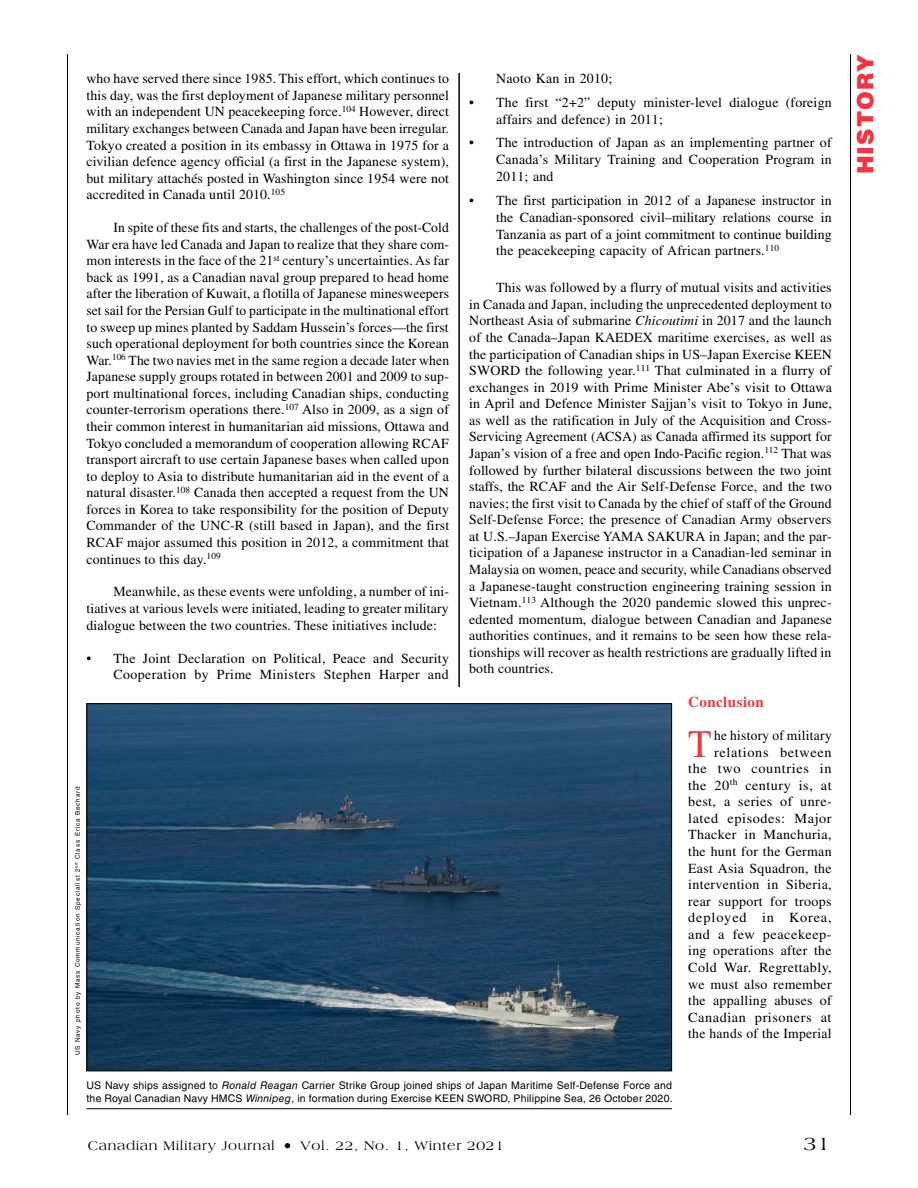
<style>
.page{position:relative;width:918px;height:1188px;background:#fff}
.page>*{position:absolute;margin:0;border:0;box-sizing:border-box;transform-origin:0 0}
.t1{font:38.85px "Times LT Std";color:#f5333f}
.t2{font:900 22.5px "Helvetica LT Std";letter-spacing:.05em;color:#f5333f}
.t3{font:19.5px "Americana Std";color:#000}
.t4{font:700 15px "Times LT Std";letter-spacing:.03em;color:#f5333f}
.t5{font:13.8px/16.6px "Times LT Std";letter-spacing:.02em;color:#000;text-align:justify}
.t6{font:13.5px "Americana Std";letter-spacing:.05em;color:#000}
.t7{font:10.5px/12.8px "Helvetica LT Std";letter-spacing:.02em;color:#000}
.t8{font:6.3px "Helvetica LT Std";letter-spacing:.125em;color:#000}
.s1{font-style:italic}
.s2{font-size:16.5px}
</style>
<div class="page">
<hr style="left:850px;top:54px;width:1px;height:1061px;background:#000">
<hr style="left:67px;top:54px;width:1px;height:1061px;background:#000">
<hr style="left:459px;top:73px;width:1px;height:614px;background:#000">
<img style="left:89px;top:705px;width:581px;height:364px">
<hr style="left:87px;top:1108px;width:585px;height:1px;background:#000">
<p class="t5" style="left:87px;top:70px;width:364px">who have served there since 1985. This effort, which continues to this day, was the first deployment of Japanese military personnel with an independent UN peacekeeping force.<sup>104</sup> However, direct military exchanges between Canada and Japan have been irregular.<br>Tokyo created a position in its embassy in Ottawa in 1975 for a civilian defence agency official (a first in the Japanese system), but military attachés posted in Washington since 1954 were not accredited in Canada until 2010.<sup>105</sup></p>
<p class="t5" style="left:87px;top:219px;width:364px;text-indent:27px">In spite of these fits and starts, the challenges of the post-Cold War era have led Canada and Japan to realize that they share com&shy;mon interests in the face of the 21<sup>st</sup> century’s uncertainties. As far back as 1991, as a Canadian naval group prepared to head home after the liberation of Kuwait, a flotilla of Japanese minesweepers set sail for the Persian Gulf to participate in the multinational effort to sweep up mines planted by Saddam Hussein’s forces—the first such operational deployment for both countries since the Korean War.<sup>106</sup> The two navies met in the same region a decade later when Japanese supply groups rotated in between 2001 and 2009 to sup&shy;port multinational forces, including Canadian ships, conducting counter-terrorism operations there.<sup>107</sup> Also in 2009, as a sign of their common interest in humanitarian aid missions, Ottawa and Tokyo concluded a memorandum of cooperation allowing RCAF transport aircraft to use certain Japanese bases when called upon to deploy to Asia to distribute humanitarian aid in the event of a natural disaster.<sup>108</sup> Canada then accepted a request from the UN forces in Korea to take responsibility for the position of Deputy Commander of the UNC-R (still based in Japan), and the first RCAF major assumed this position in 2012, a commitment that continues to this day.<sup>109</sup></p>
<p class="t5" style="left:87px;top:583px;width:364px;text-indent:27px">Meanwhile, as these events were unfolding, a number of ini&shy;tiatives at various levels were initiated, leading to greater military dialogue between the two countries. These initiatives include:</p>
<p class="t5" style="left:87px;top:650px;width:364px;text-align:right">• The Joint Declaration on Political, Peace and Security<br>Cooperation by Prime Ministers Stephen Harper and</p>
<p class="t8" style="left:74px;top:1055px;width:270px;rotate:-90deg">US Navy photo by Mass Communication Specialist 2<sup>nd</sup> Class Erica Bechard</p>
<p class="t5" style="left:496px;top:70px;width:118px">Naoto Kan in 2010;</p>
<p class="t5" style="left:496px;top:94px;width:337px;text-indent:-27px">• The first “2+2” deputy minister-level dialogue (foreign affairs and defence) in 2011;</p>
<p class="t5" style="left:496px;top:134px;width:337px;text-indent:-27px">• The introduction of Japan as an implementing partner of Canada’s Military Training and Cooperation Program in 2011; and</p>
<p class="t5" style="left:496px;top:192px;width:337px;text-indent:-27px">• The first participation in 2012 of a Japanese instructor in the Canadian-sponsored civil–military relations course in Tanzania as part of a joint commitment to continue building the peacekeeping capacity of African partners.<sup>110</sup></p>
<p class="t5" style="left:469px;top:279px;width:364px;text-indent:27px">This was followed by a flurry of mutual visits and activities in Canada and Japan, including the unprecedented deployment to Northeast Asia of submarine <span class="s1">Chicoutimi</span> in 2017 and the launch of the Canada–Japan KAEDEX maritime exercises, as well as the participation of Canadian ships in US–Japan Exercise KEEN SWORD the following year.<sup>111</sup> That culminated in a flurry of exchanges in 2019 with Prime Minister Abe’s visit to Ottawa in April and Defence Minister Sajjan’s visit to Tokyo in June, as well as the ratification in July of the Acquisition and Cross-Servicing Agreement (ACSA) as Canada affirmed its support for Japan’s vision of a free and open Indo-Pacific region.<sup>112</sup> That was followed by further bilateral discussions between the two joint staffs, the RCAF and the Air Self-Defense Force, and the two navies; the first visit to Canada by the chief of staff of the Ground Self-Defense Force; the presence of Canadian Army observers at U.S.–Japan Exercise YAMA SAKURA in Japan; and the par&shy;ticipation of a Japanese instructor in a Canadian-led seminar in Malaysia on women, peace and security, while Canadians observed a Japanese-taught construction engineering training session in Vietnam.<sup>113</sup> Although the 2020 pandemic slowed this unprec&shy;edented momentum, dialogue between Canadian and Japanese authorities continues, and it remains to be seen how these rela&shy;tionships will recover as health restrictions are gradually lifted in both countries.</p>
<p class="t4" style="left:688px;top:693px;width:77px">Conclusion</p>
<h1 class="t1" style="left:688px;top:722px;width:25px">T</h1>
<p class="t5" style="left:688px;top:727px;width:145px;text-align:right">he history of military relations between<br>the two countries in the 20<sup>th</sup> century is, at best, a series of unre&shy;lated episodes: Major<br>Thacker in Manchuria, the hunt for the German<br>East Asia Squadron, the intervention in Siberia, rear support for troops deployed in Korea, and a few peacekeep&shy;ing operations after the<br>Cold War. Regrettably, we must also remember the appalling abuses of<br>Canadian prisoners at the hands of the Imperial</p>
<p class="t7" style="left:87px;top:1079px;width:588px">US Navy ships assigned to <span class="s1">Ronald Reagan</span> Carrier Strike Group joined ships of Japan Maritime Self-Defense Force and the Royal Canadian Navy HMCS <span class="s1">Winnipeg</span>, in formation during Exercise KEEN SWORD, Philippine Sea, 26 October 2020.</p>
<p class="t6" style="left:88px;top:1138px;width:418px">Canadian Military Journal <span class="s2">•</span> Vol. 22, No. 1, Winter 2021</p>
<h3 class="t3" style="left:804px;top:1132px;width:28px">31</h3>
<h2 class="t2" style="left:851px;top:174px;width:122px;rotate:-90deg">HISTORY</h2>
</div>
